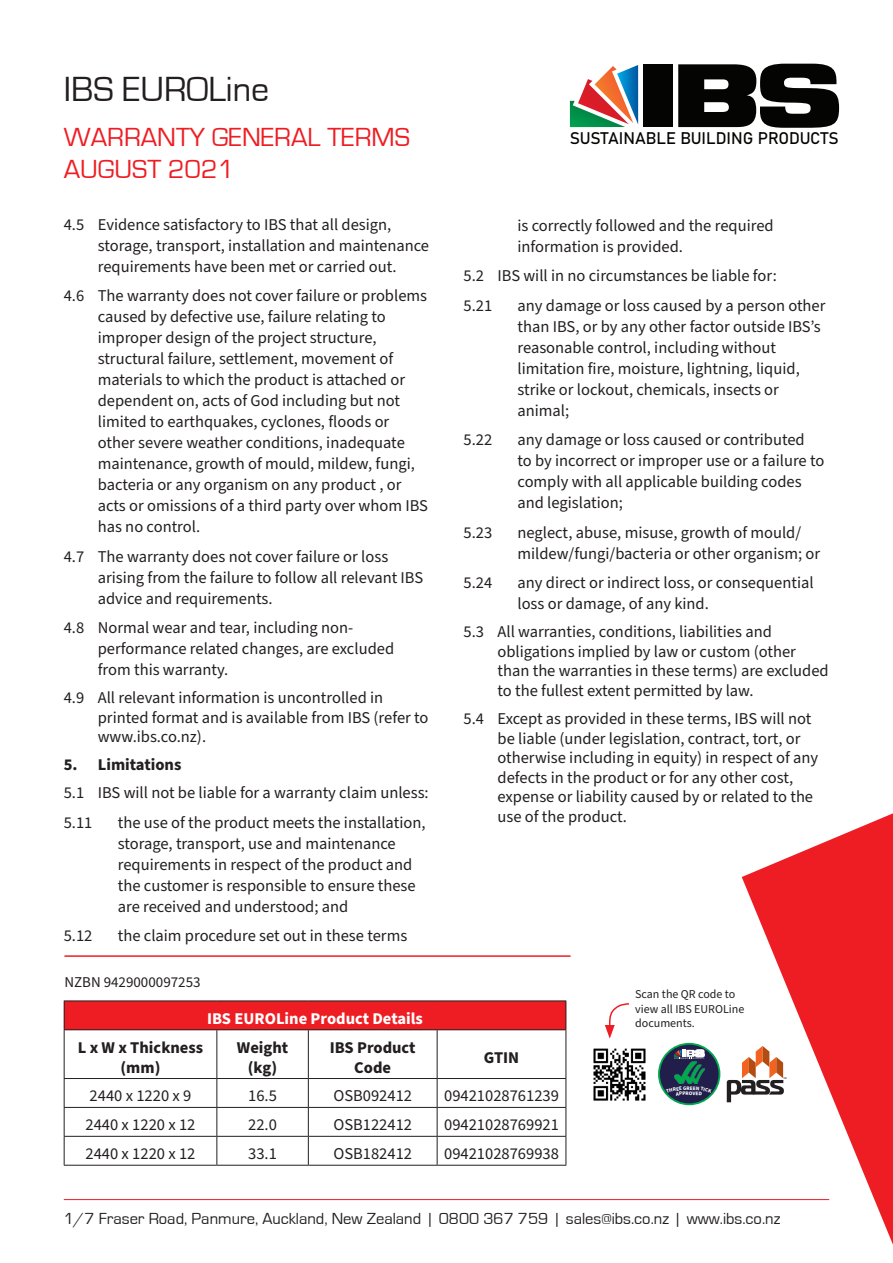
<style>
.page{position:relative;width:893px;height:1263px;background:#fff}
.page>*{position:absolute;margin:0;border:0;box-sizing:border-box;transform-origin:0 0}
.t1{font:36px "Eurostile";color:#231f20}
.t2{font:27px "Eurostile";color:#ee1d23}
.t3{font:16.65px "Bahnschrift";letter-spacing:-.005em;color:#040503}
.Content{font:16.5px/21px "Source Sans Pro";color:#231f20}
.t4{font:16.5px "Eurostile";color:#231f20}
.t5{font:700 16.5px/19.8px "Source Sans Pro";color:#231f20;text-align:center}
.t6{font:700 16.5px "Source Sans Pro";color:#fff}
.t7{font:15px "Source Sans Pro";color:#231f20}
.t8{font:12px/14.4px "Source Sans Pro";color:#231f20}
.t9{font:5.4px "Myriad Pro";color:#231f20}
</style>
<div class="page">
<hr style="left:64px;top:1199px;width:765px;height:1px;background:#ee1d23">
<svg style="left:570px;top:65px;width:68px;height:62px"></svg>
<svg style="left:678px;top:64px;width:161px;height:64px"></svg>
<div style="left:643px;top:64px;width:30px;height:63px;background:#040503"></div>
<svg style="left:742px;top:813px;width:151px;height:432px;fill:#ee1d23"></svg>
<hr style="left:64px;top:955px;width:507px;height:2px;background:#ee1d23">
<img style="left:593px;top:1048px;width:53px;height:53px">
<div style="left:659px;top:1044px;width:60px;height:60px;background:#211e4b;border-radius:50%"></div>
<div style="left:658px;top:1043px;width:62px;height:62px;border:2px solid #00a94e;border-radius:50%"></div>
<img style="left:674px;top:1061px;width:30px;height:23px">
<svg style="left:674px;top:1050px;width:30px;height:9px"></svg>
<svg style="left:605px;top:1003px;width:24px;height:35px"></svg>
<div style="left:64px;top:1001px;width:502px;height:29px;background:#ee1d23"></div>
<hr style="left:64px;top:1000px;width:153px;height:1px;background:#231f20">
<svg style="left:64px;top:1001px;width:1px;height:28px"></svg>
<hr style="left:217px;top:1000px;width:91px;height:1px;background:#231f20">
<hr style="left:308px;top:1000px;width:129px;height:1px;background:#231f20">
<hr style="left:437px;top:1000px;width:129px;height:1px;background:#231f20">
<svg style="left:566px;top:1001px;width:1px;height:28px"></svg>
<hr style="left:64px;top:1029px;width:153px;height:1px;background:#231f20">
<hr style="left:64px;top:1030px;width:1px;height:48px;background:#231f20">
<hr style="left:217px;top:1029px;width:91px;height:1px;background:#231f20">
<hr style="left:216px;top:1030px;width:1px;height:48px;background:#231f20">
<hr style="left:308px;top:1029px;width:129px;height:1px;background:#231f20">
<hr style="left:308px;top:1030px;width:1px;height:48px;background:#231f20">
<hr style="left:437px;top:1029px;width:129px;height:1px;background:#231f20">
<hr style="left:437px;top:1030px;width:1px;height:48px;background:#231f20">
<hr style="left:566px;top:1030px;width:1px;height:48px;background:#231f20">
<hr style="left:64px;top:1078px;width:153px;height:1px;background:#231f20">
<hr style="left:217px;top:1078px;width:91px;height:1px;background:#231f20">
<hr style="left:308px;top:1078px;width:129px;height:1px;background:#231f20">
<hr style="left:437px;top:1078px;width:129px;height:1px;background:#231f20">
<hr style="left:64px;top:1107px;width:153px;height:1px;background:#231f20">
<hr style="left:217px;top:1107px;width:91px;height:1px;background:#231f20">
<hr style="left:308px;top:1107px;width:129px;height:1px;background:#231f20">
<hr style="left:437px;top:1107px;width:129px;height:1px;background:#231f20">
<hr style="left:64px;top:1136px;width:153px;height:1px;background:#231f20">
<svg style="left:64px;top:1079px;width:1px;height:86px"></svg>
<hr style="left:217px;top:1136px;width:91px;height:1px;background:#231f20">
<svg style="left:216px;top:1079px;width:1px;height:86px"></svg>
<hr style="left:308px;top:1136px;width:129px;height:1px;background:#231f20">
<svg style="left:308px;top:1079px;width:1px;height:86px"></svg>
<hr style="left:437px;top:1136px;width:129px;height:1px;background:#231f20">
<svg style="left:437px;top:1079px;width:1px;height:86px"></svg>
<svg style="left:566px;top:1079px;width:1px;height:86px"></svg>
<hr style="left:64px;top:1165px;width:153px;height:1px;background:#231f20">
<hr style="left:217px;top:1165px;width:91px;height:1px;background:#231f20">
<hr style="left:308px;top:1165px;width:129px;height:1px;background:#231f20">
<hr style="left:437px;top:1165px;width:129px;height:1px;background:#231f20">
<svg style="left:727px;top:1046px;width:57px;height:56px"></svg>
<svg style="left:666px;top:1092px;width:46px;height:4px"></svg>
<p class="t1" style="left:64px;top:69px;width:207px">IBS EUROLine</p>
<p class="t2" style="left:64px;top:122px;width:348px">WARRANTY GENERAL TERMS</p>
<p class="t2" style="left:64px;top:155px;width:172px">AUGUST 2021</p>
<p class="Content" style="left:98px;top:214px;width:333px;text-indent:-34px">4.5 Evidence satisfactory to IBS that all design, storage, transport, installation and maintenance requirements have been met or carried out.</p>
<p class="Content" style="left:98px;top:286px;width:332px;text-indent:-34px">4.6 The warranty does not cover failure or problems caused by defective use, failure relating to improper design of the project structure, structural failure, settlement, movement of materials to which the product is attached or dependent on, acts of God including but not limited to earthquakes, cyclones, floods or other severe weather conditions, inadequate maintenance, growth of mould, mildew, fungi, bacteria or any organism on any product , or acts or omissions of a third party over whom IBS has no control.</p>
<p class="Content" style="left:98px;top:546px;width:327px;text-indent:-34px">4.7 The warranty does not cover failure or loss arising from the failure to follow all relevant IBS advice and requirements.</p>
<p class="Content" style="left:98px;top:618px;width:298px;text-indent:-34px">4.8 Normal wear and tear, including non&shy;performance related changes, are excluded from this warranty.</p>
<p class="Content" style="left:98px;top:688px;width:332px;line-height:19.5px;text-indent:-34px">4.9 All relevant information is uncontrolled in printed format and is available from IBS (refer to www.ibs.co.nz).</p>
<p class="t5" style="left:64px;top:755px;width:119px">5. Limitations</p>
<p class="Content" style="left:64px;top:778px;width:366px;line-height:29.5px">5.1 IBS will not be liable for a warranty claim unless:<br>5.11</p>
<p class="Content" style="left:118px;top:812px;width:309px">the use of the product meets the installation, storage, transport, use and maintenance requirements in respect of the product and the customer is responsible to ensure these are received and understood; and</p>
<p class="Content" style="left:64px;top:926px;width:30px">5.12</p>
<p class="Content" style="left:118px;top:926px;width:291px">the claim procedure set out in these terms</p>
<p class="t7" style="left:64px;top:972px;width:138px">NZBN 9429000097253</p>
<p class="t6" style="left:207px;top:1007px;width:217px">IBS EUROLine Product Details</p>
<p class="t3" style="left:570px;top:126px;width:270px">SUSTAINABLE BUILDING PRODUCTS</p>
<p class="Content" style="left:517px;top:215px;width:258px">is correctly followed and the required information is provided.</p>
<p class="Content" style="left:463px;top:262px;width:315px;line-height:29.5px">5.2 IBS will in no circumstances be liable for:<br>5.21</p>
<p class="Content" style="left:517px;top:295px;width:309px">any damage or loss caused by a person other than IBS, or by any other factor outside IBS’s reasonable control, including without limitation fire, moisture, lightning, liquid, strike or lockout, chemicals, insects or animal;</p>
<p class="Content" style="left:463px;top:430px;width:30px">5.22</p>
<p class="Content" style="left:517px;top:430px;width:308px">any damage or loss caused or contributed<br>to by incorrect or improper use or a failure to comply with all applicable building codes and legislation;</p>
<p class="Content" style="left:463px;top:522px;width:30px">5.23</p>
<p class="Content" style="left:517px;top:522px;width:304px">neglect, abuse, misuse, growth of mould/ mildew/fungi/bacteria or other organism; or</p>
<p class="Content" style="left:463px;top:573px;width:30px">5.24</p>
<p class="Content" style="left:517px;top:573px;width:298px">any direct or indirect loss, or consequential loss or damage, of any kind.</p>
<p class="Content" style="left:497px;top:623px;width:333px;line-height:19.5px;text-indent:-34px">5.3 All warranties, conditions, liabilities and obligations implied by law or custom (other than the warranties in these terms) are excluded to the fullest extent permitted by law.</p>
<p class="Content" style="left:497px;top:709px;width:322px;line-height:19.5px;text-indent:-34px">5.4 Except as provided in these terms, IBS will not be liable (under legislation, contract, tort, or otherwise including in equity) in respect of any defects in the product or for any other cost, expense or liability caused by or related to the use of the product.</p>
<p class="t8" style="left:635px;top:987px;width:111px">Scan the QR code to view all IBS EUROLine documents.</p>
<p class="t5" style="left:78px;top:1038px;width:127px">L x W x Thickness</p>
<p class="t5" style="left:121px;top:1057px;width:41px">(mm)</p>
<p class="t5" style="left:237px;top:1038px;width:53px">Weight</p>
<p class="t5" style="left:248px;top:1057px;width:31px">(kg)</p>
<p class="t5" style="left:330px;top:1038px;width:87px">IBS Product<br>Code</p>
<p class="t5" style="left:484px;top:1048px;width:37px">GTIN</p>
<p class="Content" style="left:90px;top:1086px;width:103px">2440 x 1220 x 9</p>
<p class="Content" style="left:248px;top:1086px;width:30px">16.5</p>
<p class="Content" style="left:333px;top:1086px;width:80px">OSB092412</p>
<p class="Content" style="left:444px;top:1086px;width:116px">09421028761239</p>
<p class="Content" style="left:86px;top:1115px;width:111px">2440 x 1220 x 12</p>
<p class="Content" style="left:248px;top:1115px;width:30px">22.0</p>
<p class="Content" style="left:333px;top:1115px;width:80px">OSB122412</p>
<p class="Content" style="left:444px;top:1115px;width:116px">09421028769921</p>
<p class="Content" style="left:86px;top:1144px;width:111px">2440 x 1220 x 12</p>
<p class="Content" style="left:248px;top:1144px;width:30px">33.1</p>
<p class="Content" style="left:333px;top:1144px;width:80px">OSB182412</p>
<p class="Content" style="left:444px;top:1144px;width:116px">09421028769938</p>
<p class="t9" style="left:783px;top:1075px;width:5px">™</p>
<p class="t4" style="left:64px;top:1209px;width:718px">1/7 Fraser Road, Panmure, Auckland, New Zealand | 0800 367 759 | sales@ibs.co.nz | www.ibs.co.nz</p>
</div>
